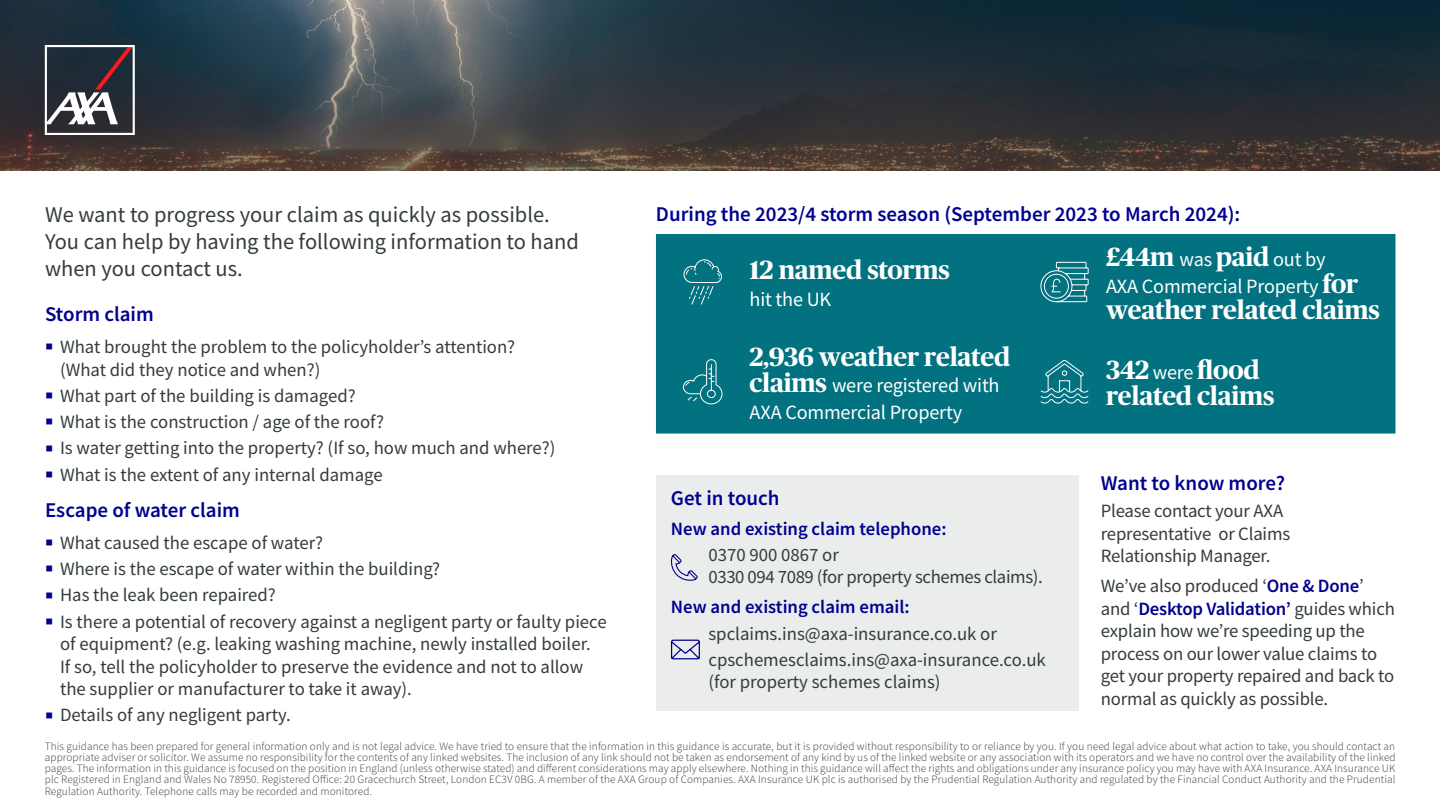
<style>
.page{position:relative;width:1440px;height:810px;background:#fff}
.page>*{position:absolute;margin:0;border:0;box-sizing:border-box;transform-origin:0 0}
.STATS_-_Source_30pt{font:700 26.25px/26.2px "Publico Headline";letter-spacing:-.01em;color:#fff}
.BC0_-_Body_Standfirst_30pt{font:22.5px/27px "Source Sans Pro";color:#343c3d}
.SH1_-_Subheader_-_30pt{font:600 21px "Source Sans Pro";color:#00008f}
.SH2_-_Subheader_-_28pt{font:600 21px "Source Sans Pro";color:#00008f}
.STATS_-_Source_30pt-2{font:20.25px/26.2px "Source Sans Pro";letter-spacing:-.01em;color:#fff}
._2_-_BODY_-_24pt{font:18.75px/22.5px "Source Sans Pro";color:#343c3d}
.BC_-_25pt_-_Standard_Body_Copy{font:18.75px/22.5px "Source Sans Pro";color:#343c3d}
.BC_-_25pt_-_Standard_Body_Copy-2{font:600 18.75px "Source Sans Pro";color:#00008f}
.BC_-_25pt_-_Standard_Body_Copy-3{font:18.75px/22.5px "Source Sans Pro";letter-spacing:-.02em;color:#343c3d}
.t1{font:300 11.25px/11.2px "Source Sans Pro";letter-spacing:.01em;color:#343c3d;text-align:justify}
.s1{font-family:"Publico Headline";font-weight:700;font-size:26.25px}
.s2{font-family:"Source Sans Pro";font-weight:400;font-size:20.25px}
.s3{font-weight:600;color:#00008f}
</style>
<div class="page">
<img style="left:0;top:0;width:1440px;height:171px">
<div style="left:656px;top:476px;width:422px;height:235px;background:#ebecec"></div>
<div style="left:656px;top:234px;width:739px;height:200px;background:#027180"></div>
<svg style="left:683px;top:259px;width:39px;height:46px;background:#1d808d"></svg>
<svg style="left:1040px;top:262px;width:49px;height:40px;background:#378e9a"></svg>
<svg style="left:683px;top:359px;width:40px;height:46px;background:#228390"></svg>
<svg style="left:1040px;top:359px;width:49px;height:46px;background:#278692"></svg>
<svg style="left:45px;top:45px;width:90px;height:90px"></svg>
<svg style="left:671px;top:554px;width:27px;height:27px"></svg>
<svg style="left:671px;top:639px;width:29px;height:21px"></svg>
<p class="BC0_-_Body_Standfirst_30pt" style="left:45px;top:201px;width:535px">We want to progress your claim as quickly as possible.<br>You can help by having the following information to hand when you contact us.</p>
<p class="SH2_-_Subheader_-_28pt" style="left:45px;top:300px;width:110px">Storm claim</p>
<p class="_2_-_BODY_-_24pt" style="left:60px;top:336px;width:457px">What brought the problem to the policyholder’s attention? (What did they notice and when?)</p>
<p class="_2_-_BODY_-_24pt" style="left:60px;top:384px;width:297px">What part of the building is damaged?</p>
<p class="_2_-_BODY_-_24pt" style="left:60px;top:411px;width:326px">What is the construction / age of the roof?</p>
<p class="_2_-_BODY_-_24pt" style="left:60px;top:437px;width:497px">Is water getting into the property? (If so, how much and where?)</p>
<p class="_2_-_BODY_-_24pt" style="left:60px;top:463px;width:324px">What is the extent of any internal damage</p>
<p class="SH2_-_Subheader_-_28pt" style="left:45px;top:496px;width:197px">Escape of water claim</p>
<p class="_2_-_BODY_-_24pt" style="left:60px;top:531px;width:265px">What caused the escape of water?</p>
<p class="_2_-_BODY_-_24pt" style="left:60px;top:558px;width:382px">Where is the escape of water within the building?</p>
<p class="_2_-_BODY_-_24pt" style="left:60px;top:584px;width:217px">Has the leak been repaired?</p>
<p class="_2_-_BODY_-_24pt" style="left:60px;top:610px;width:548px">Is there a potential of recovery against a negligent party or faulty piece of equipment? (e.g. leaking washing machine, newly installed boiler.<br>If so, tell the policyholder to preserve the evidence and not to allow the supplier or manufacturer to take it away).</p>
<p class="_2_-_BODY_-_24pt" style="left:60px;top:704px;width:232px">Details of any negligent party.</p>
<p class="SH1_-_Subheader_-_30pt" style="left:656px;top:200px;width:586px">During the 2023/4 storm season (September 2023 to March 2024):</p>
<p class="STATS_-_Source_30pt" style="left:750px;top:256px;width:202px">12 named storms</p>
<p class="STATS_-_Source_30pt-2" style="left:750px;top:286px;width:83px">hit the UK</p>
<p class="STATS_-_Source_30pt" style="left:750px;top:342px;width:262px">2,936 weather related</p>
<p class="STATS_-_Source_30pt-2" style="left:750px;top:372px;width:252px"><span class="s1">claims</span> were registered with<br>AXA Commercial Property</p>
<p class="SH1_-_Subheader_-_30pt" style="left:671px;top:484px;width:110px">Get in touch</p>
<p class="BC_-_25pt_-_Standard_Body_Copy-2" style="left:671px;top:516px;width:277px">New and existing claim telephone:</p>
<p class="BC_-_25pt_-_Standard_Body_Copy-3" style="left:708px;top:543px;width:336px">0370 900 0867 or<br>0330 094 7089 (for property schemes claims).</p>
<p class="BC_-_25pt_-_Standard_Body_Copy-2" style="left:671px;top:595px;width:240px">New and existing claim email:</p>
<p class="BC_-_25pt_-_Standard_Body_Copy" style="left:708px;top:622px;width:290px">spclaims.ins@axa-insurance.co.uk or</p>
<p class="BC_-_25pt_-_Standard_Body_Copy" style="left:708px;top:648px;width:339px">cpschemesclaims.ins@axa-insurance.co.uk (for property schemes claims)</p>
<p class="STATS_-_Source_30pt" style="left:1106px;top:242px;width:221px">£44m <span class="s2">was</span> paid <span class="s2">out by</span></p>
<p class="STATS_-_Source_30pt-2" style="left:1106px;top:273px;width:254px">AXA Commercial Property <span class="s1">for</span></p>
<p class="STATS_-_Source_30pt" style="left:1106px;top:295px;width:275px">weather related claims</p>
<p class="STATS_-_Source_30pt" style="left:1106px;top:355px;width:170px">342 <span class="s2">were</span> flood related claims</p>
<p class="SH1_-_Subheader_-_30pt" style="left:1101px;top:469px;width:186px">Want to know more?</p>
<p class="_2_-_BODY_-_24pt" style="left:1101px;top:500px;width:191px">Please contact your AXA representative or Claims<br>Relationship Manager.</p>
<p class="_2_-_BODY_-_24pt" style="left:1101px;top:575px;width:296px">We’ve also produced ‘<span class="s3">One &amp; Done</span>’ and ‘<span class="s3">Desktop Validation’</span> guides which explain how we’re speeding up the process on our lower value claims to get your property repaired and back to normal as quickly as possible.</p>
<p class="t1" style="left:45px;top:740px;width:1352px">This guidance has been prepared for general information only and is not legal advice. We have tried to ensure that the information in this guidance is accurate, but it is provided without responsibility to or reliance by you. If you need legal advice about what action to take, you should contact an appropriate adviser or solicitor. We assume no responsibility for the contents of any linked websites. The inclusion of any link should not be taken as endorsement of any kind by us of the linked website or any association with its operators and we have no control over the availability of the linked pages. The information in this guidance is focused on the position in England (unless otherwise stated) and different considerations may apply elsewhere. Nothing in this guidance will affect the rights and obligations under any insurance policy you may have with AXA Insurance. AXA Insurance UK plc Registered in England and Wales No 78950. Registered Office: 20 Gracechurch Street, London EC3V 0BG. A member of the AXA Group of Companies. AXA Insurance UK plc is authorised by the Prudential Regulation Authority and regulated by the Financial Conduct Authority and the Prudential Regulation Authority. Telephone calls may be recorded and monitored.</p>
</div>
